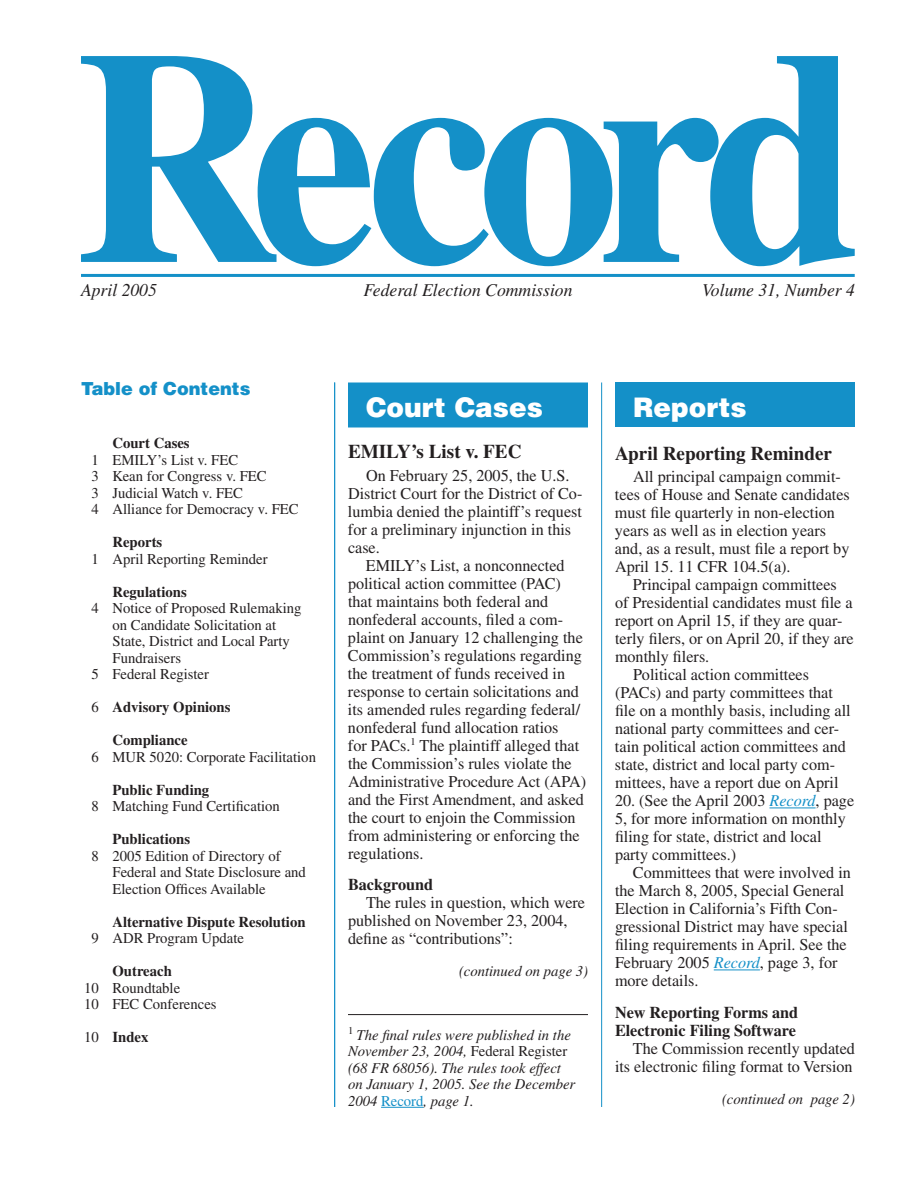
<style>
.page{position:relative;width:918px;height:1188px;background:#fff}
.page>*{position:absolute;margin:0;border:0;box-sizing:border-box;transform-origin:0 0}
.t1{font:900 27px "Helvetica LT Std";color:#fff}
.t2{font:700 19.5px "Times LT Std";color:#231f20}
.t3{font:italic 18px "Times LT Std";color:#231f20}
.t4{font:900 18px "Helvetica LT Std";color:#1490c8}
.t5{font:16.5px/18px "Times LT Std";color:#231f20}
.t6{font:700 16.5px/18px "Times LT Std";color:#231f20}
.t7{font:15px/16.5px "Times LT Std";color:#231f20}
.t8{font:italic 15px/16.5px "Times LT Std";color:#231f20}
.t9{font:700 15px/33px "Times LT Std";color:#231f20}
.s1{font-weight:400}
.s2{font-style:italic;color:#1490c8}
.s3{font-style:normal}
.s4{font-style:normal;color:#1490c8}
</style>
<div class="page">
<hr style="left:601px;top:382px;width:1px;height:725px;background:#1490c8">
<svg style="left:81px;top:56px;width:774px;height:210px"></svg>
<svg style="left:81px;top:274px;width:774px;height:3px;background:#1892c9"></svg>
<hr style="left:334px;top:382px;width:1px;height:725px;background:#1490c8">
<hr style="left:770px;top:808px;width:46px;height:1px;background:#1490c8">
<hr style="left:714px;top:970px;width:46px;height:1px;background:#1490c8">
<div style="left:615px;top:382px;width:240px;height:46px;background:#1490c8"></div>
<div style="left:349px;top:383px;width:238px;height:44px;background:#1490c8"></div>
<div style="left:348px;top:382px;width:240px;height:46px;border:2px solid #1490c8"></div>
<hr style="left:348px;top:1014px;width:240px;height:1px;background:#231f20">
<hr style="left:381px;top:1107px;width:43px;height:1px;background:#1490c8">
<p class="t3" style="left:81px;top:280px;width:77px">April 2005</p>
<p class="t3" style="left:363px;top:280px;width:211px">Federal Election Commission</p>
<p class="t3" style="left:702px;top:280px;width:154px">Volume 31, Number 4</p>
<p class="t4" style="left:81px;top:377px;width:171px">Table of Contents</p>
<p class="t9" style="left:112px;top:426px;width:79px">Court Cases</p>
<p class="t7" style="left:92px;top:451px;width:209px">1 EMILY’s List v. FEC<br>3 Kean for Congress v. FEC<br>3 Judicial Watch v. FEC<br>4 Alliance for Democracy v. FEC</p>
<p class="t9" style="left:112px;top:525px;width:51px">Reports</p>
<p class="t7" style="left:92px;top:550px;width:178px">1 April Reporting Reminder</p>
<p class="t9" style="left:112px;top:575px;width:76px">Regulations</p>
<p class="t7" style="left:92px;top:600px;width:211px">4 Notice of Proposed Rulemaking</p>
<p class="t7" style="left:112px;top:616px;width:165px">on Candidate Solicitation at</p>
<p class="t7" style="left:112px;top:633px;width:179px">State, District and Local Party</p>
<p class="t7" style="left:112px;top:649px;width:70px">Fundraisers</p>
<p class="t7" style="left:92px;top:666px;width:119px">5 Federal Register</p>
<p class="t9" style="left:112px;top:690px;width:120px;text-indent:-21px"><span class="s1">6</span> Advisory Opinions<br>Compliance</p>
<p class="t7" style="left:92px;top:748px;width:226px">6 MUR 5020: Corporate Facilitation</p>
<p class="t9" style="left:112px;top:773px;width:98px">Public Funding</p>
<p class="t7" style="left:92px;top:798px;width:190px">8 Matching Fund Certification</p>
<p class="t9" style="left:112px;top:822px;width:79px">Publications</p>
<p class="t7" style="left:112px;top:847px;width:195px;text-indent:-21px">8 2005 Edition of Directory of<br>Federal and State Disclosure and<br>Election Offices Available</p>
<p class="t9" style="left:112px;top:905px;width:195px">Alternative Dispute Resolution</p>
<p class="t7" style="left:92px;top:930px;width:154px">9 ADR Program Update</p>
<p class="t9" style="left:112px;top:954px;width:61px">Outreach</p>
<p class="t7" style="left:84px;top:979px;width:134px">10 Roundtable<br>10 FEC Conferences</p>
<p class="t9" style="left:84px;top:1020px;width:66px"><span class="s1">10</span> Index</p>
<h1 class="t1" style="left:366px;top:390px;width:178px">Court Cases</h1>
<h1 class="t1" style="left:633px;top:390px;width:115px">Reports</h1>
<p class="t2" style="left:348px;top:440px;width:175px">EMILY’s List v. FEC</p>
<p class="t5" style="left:348px;top:466px;width:236px;text-indent:18px">On February 25, 2005, the U.S.<br>District Court for the District of Co&shy;lumbia denied the plaintiff’s request for a preliminary injunction in this case.</p>
<p class="t5" style="left:348px;top:556px;width:240px;text-indent:18px">EMILY’s List, a nonconnected political action committee (PAC) that maintains both federal and nonfederal accounts, filed a com&shy;plaint on January 12 challenging the Commission’s regulations regarding the treatment of funds received in response to certain solicitations and its amended rules regarding federal/ nonfederal fund allocation ratios<br>for PACs.<sup>1</sup> The plaintiff alleged that the Commission’s rules violate the Administrative Procedure Act (APA) and the First Amendment, and asked the court to enjoin the Commission from administering or enforcing the regulations.</p>
<p class="t6" style="left:348px;top:875px;width:87px">Background</p>
<p class="t5" style="left:348px;top:894px;width:239px;text-indent:18px">The rules in question, which were published on November 23, 2004, define as “contributions”:</p>
<p class="t2" style="left:615px;top:442px;width:219px">April Reporting Reminder</p>
<p class="t5" style="left:615px;top:468px;width:236px;text-indent:18px">All principal campaign commit&shy;tees of House and Senate candidates must file quarterly in non-election years as well as in election years and, as a result, must file a report by April 15. 11 CFR 104.5(a).</p>
<p class="t5" style="left:633px;top:576px;width:205px">Principal campaign committees</p>
<p class="t5" style="left:615px;top:594px;width:239px">of Presidential candidates must file a</p>
<p class="t5" style="left:615px;top:612px;width:229px">report on April 15, if they are quar-</p>
<p class="t5" style="left:615px;top:630px;width:240px">terly filers, or on April 20, if they are</p>
<p class="t5" style="left:615px;top:648px;width:96px">monthly filers.</p>
<p class="t5" style="left:633px;top:666px;width:178px">Political action committees</p>
<p class="t5" style="left:615px;top:684px;width:219px">(PACs) and party committees that</p>
<p class="t5" style="left:615px;top:702px;width:237px">file on a monthly basis, including all</p>
<p class="t5" style="left:615px;top:720px;width:226px">national party committees and cer-</p>
<p class="t5" style="left:615px;top:738px;width:232px">tain political action committees and</p>
<p class="t5" style="left:615px;top:756px;width:222px">state, district and local party com-</p>
<p class="t5" style="left:615px;top:774px;width:225px">mittees, have a report due on April</p>
<p class="t5" style="left:615px;top:792px;width:241px">20. (See the April 2003 <span class="s2">Record</span>, page<br>5, for more information on monthly filing for state, district and local party committees.)</p>
<p class="t5" style="left:615px;top:864px;width:237px;text-indent:18px">Committees that were involved in the March 8, 2005, Special General<br>Election in California’s Fifth Con&shy;gressional District may have special filing requirements in April. See the<br>February 2005 <span class="s2">Record</span>, page 3, for more details.</p>
<p class="t6" style="left:615px;top:1003px;width:185px">New Reporting Forms and<br>Electronic Filing Software</p>
<p class="t5" style="left:615px;top:1039px;width:241px;text-align:right">The Commission recently updated its electronic filing format to Version</p>
<p class="t8" style="left:459px;top:963px;width:131px">(continued on page 3)</p>
<p class="t8" style="left:348px;top:1027px;width:229px"><sup>1</sup> The final rules were published in the November 23, 2004, <span class="s3">Federal Register </span>(68 FR 68056). The rules took effect on January 1, 2005. See the December 2004 <span class="s4">Record</span>, page 1.</p>
<p class="t8" style="left:722px;top:1090px;width:134px">(continued on page 2)</p>
</div>
